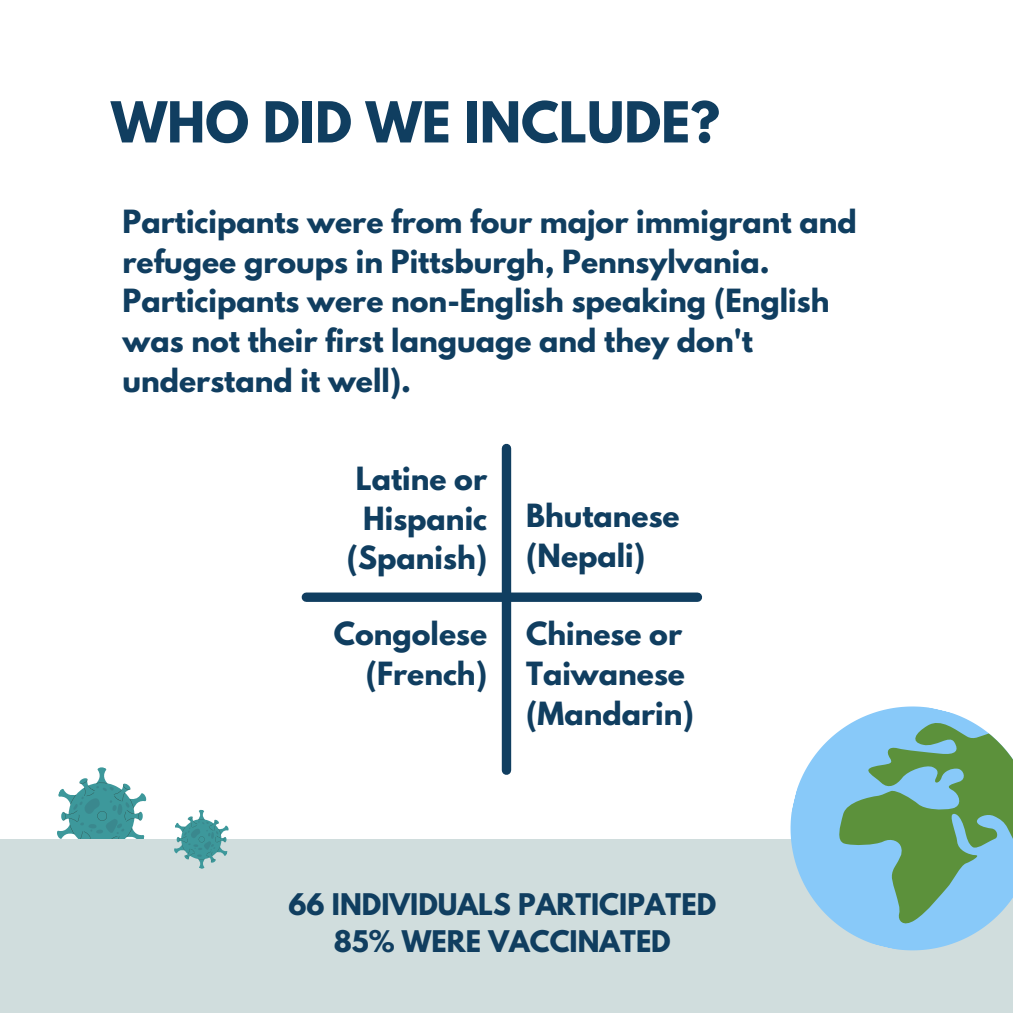
<style>
.page{position:relative;width:1013px;height:1013px;background:#fff}
.page>*{position:absolute;margin:0;border:0;box-sizing:border-box;transform-origin:0 0}
.t1{font:700 50px "League Spartan";color:#103e60}
.t2{font:700 28.25px/39.6px "League Spartan";color:#103e60}
.t3{font:700 26.38px/36.8px "League Spartan";color:#103e60;text-align:center}
</style>
<div class="page">
<div style="left:0;top:839px;width:1012px;height:173px;background:#d0dddd"></div>
<svg style="left:57px;top:767px;width:172px;height:102px"></svg>
<svg style="left:790px;top:749px;width:30px;height:159px;fill:#88c9f9"></svg>
<svg style="left:820px;top:706px;width:192px;height:245px;fill:#88c9f9"></svg>
<div style="left:306px;top:592px;width:391px;height:10px;background:#103e60"></div>
<div style="left:502px;top:448px;width:9px;height:322px;background:#103e60"></div>
<h3 class="t1" style="left:111px;top:97px;width:610px">WHO DID WE INCLUDE?</h3>
<p class="t2" style="left:122px;top:205px;width:736px">Participants were from four major immigrant and refugee groups in Pittsburgh, Pennsylvania.</p>
<p class="t2" style="left:122px;top:285px;width:708px">Participants were non-English speaking (English was not their first language and they don't understand it well).</p>
<p class="t2" style="left:347px;top:462px;width:142px;text-align:center">Latine or<br>Hispanic (Spanish)</p>
<p class="t2" style="left:526px;top:499px;width:155px">Bhutanese (Nepali)</p>
<p class="t2" style="left:334px;top:618px;width:155px;text-align:right">Congolese (French)</p>
<p class="t2" style="left:526px;top:618px;width:169px">Chinese or<br>Taiwanese (Mandarin)</p>
<p class="t3" style="left:288px;top:889px;width:429px">66 INDIVIDUALS PARTICIPATED<br>85% WERE VACCINATED</p>
</div>
